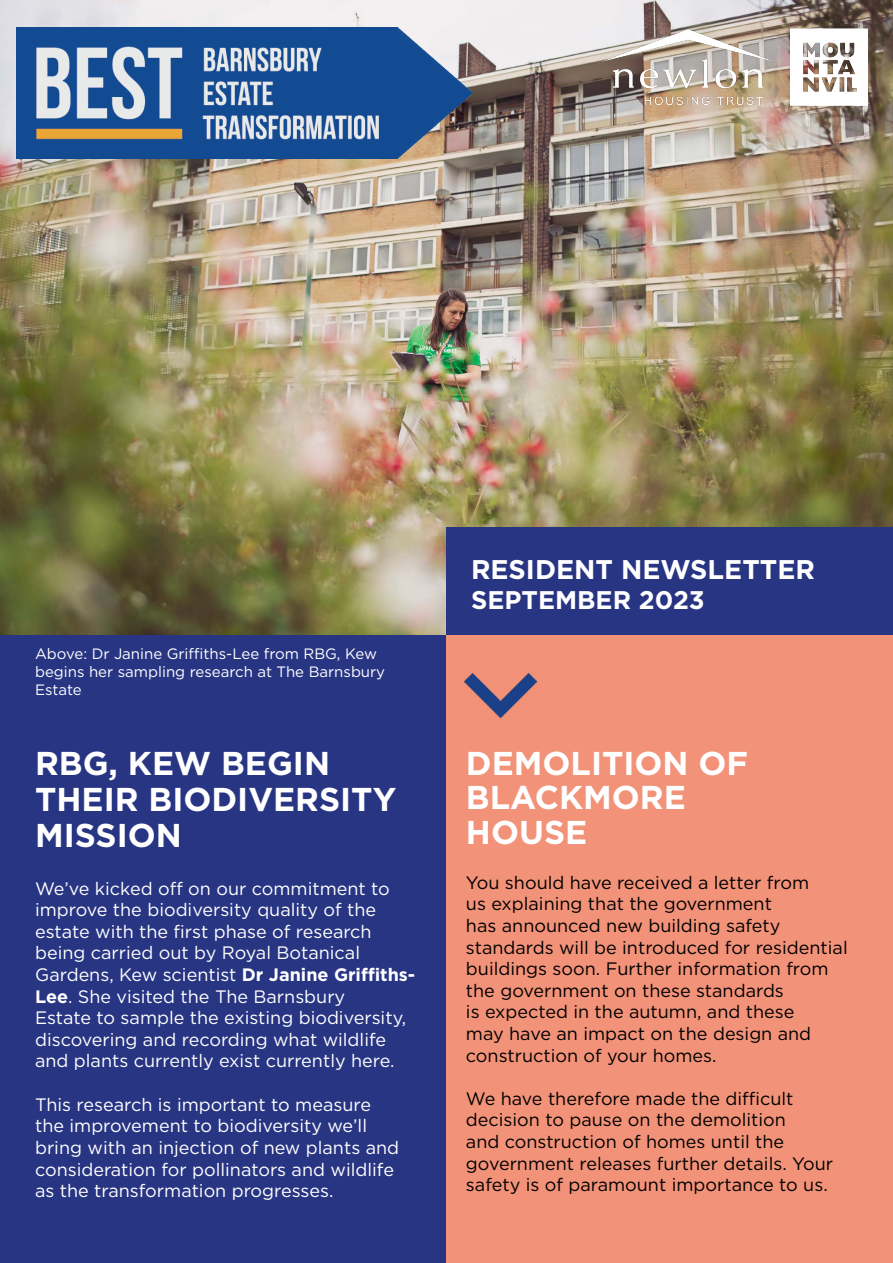
<style>
.page{position:relative;width:893px;height:1263px;background:#fff}
.page>*{position:absolute;margin:0;border:0;box-sizing:border-box;transform-origin:0 0}
.t1{font:700 33px/34.5px "Gotham";color:#fff}
.t2{font:700 27px "Gotham";color:#fff}
.t3{font:700 25.5px "Gotham";color:#fff}
.t4{font:18px/21.6px "Gotham";color:#fff}
.t5{font:18px/21.6px "Gotham";color:#000}
.t6{font:15px/18px "Gotham";color:#fff}
.s1{font-weight:700}
</style>
<div class="page">
<div style="left:0;top:629px;width:893px;height:634px;background:#283583"></div>
<img style="left:0;top:0;width:893px;height:635px">
<div style="left:446px;top:635px;width:447px;height:628px;background:#f29278"></div>
<img style="left:791px;top:27px;width:85px;height:80px">
<img style="left:16px;top:28px;width:456px;height:131px">
<div style="left:446px;top:527px;width:447px;height:108px;background:#283583"></div>
<img style="left:465px;top:673px;width:71px;height:46px">
<img style="left:600px;top:29px;width:175px;height:76px">
<p class="t6" style="left:35px;top:644px;width:352px">Above: Dr Janine Griffiths-Lee from RBG, Kew begins her sampling research at The Barnsbury<br>Estate</p>
<h1 class="t1" style="left:35px;top:745px;width:363px;line-height:36px">RBG, KEW BEGIN<br>THEIR BIODIVERSITY<br>MISSION</h1>
<p class="t4" style="left:35px;top:877px;width:382px">We’ve kicked off on our commitment to improve the biodiversity quality of the estate with the first phase of research being carried out by Royal Botanical Gardens, Kew scientist <span class="s1">Dr Janine Griffiths-Lee</span>. She visited the The Barnsbury<br>Estate to sample the existing biodiversity, discovering and recording what wildlife and plants currently exist currently here.</p>
<p class="t4" style="left:35px;top:1093px;width:366px">This research is important to measure the improvement to biodiversity we’ll bring with an injection of new plants and consideration for pollinators and wildlife as the transformation progresses.</p>
<h2 class="t2" style="left:471px;top:551px;width:345px">RESIDENT NEWSLETTER</h2>
<h3 class="t3" style="left:471px;top:583px;width:235px">SEPTEMBER 2023</h3>
<h1 class="t1" style="left:466px;top:746px;width:284px">DEMOLITION OF<br>BLACKMORE<br>HOUSE</h1>
<p class="t5" style="left:466px;top:871px;width:383px">You should have received a letter from<br>us explaining that the government<br>has announced new building safety standards will be introduced for residential buildings soon. Further information from the government on these standards<br>is expected in the autumn, and these<br>may have an impact on the design and construction of your homes.</p>
<p class="t5" style="left:466px;top:1087px;width:369px">We have therefore made the difficult decision to pause on the demolition<br>and construction of homes until the government releases further details. Your safety is of paramount importance to us.</p>
</div>
